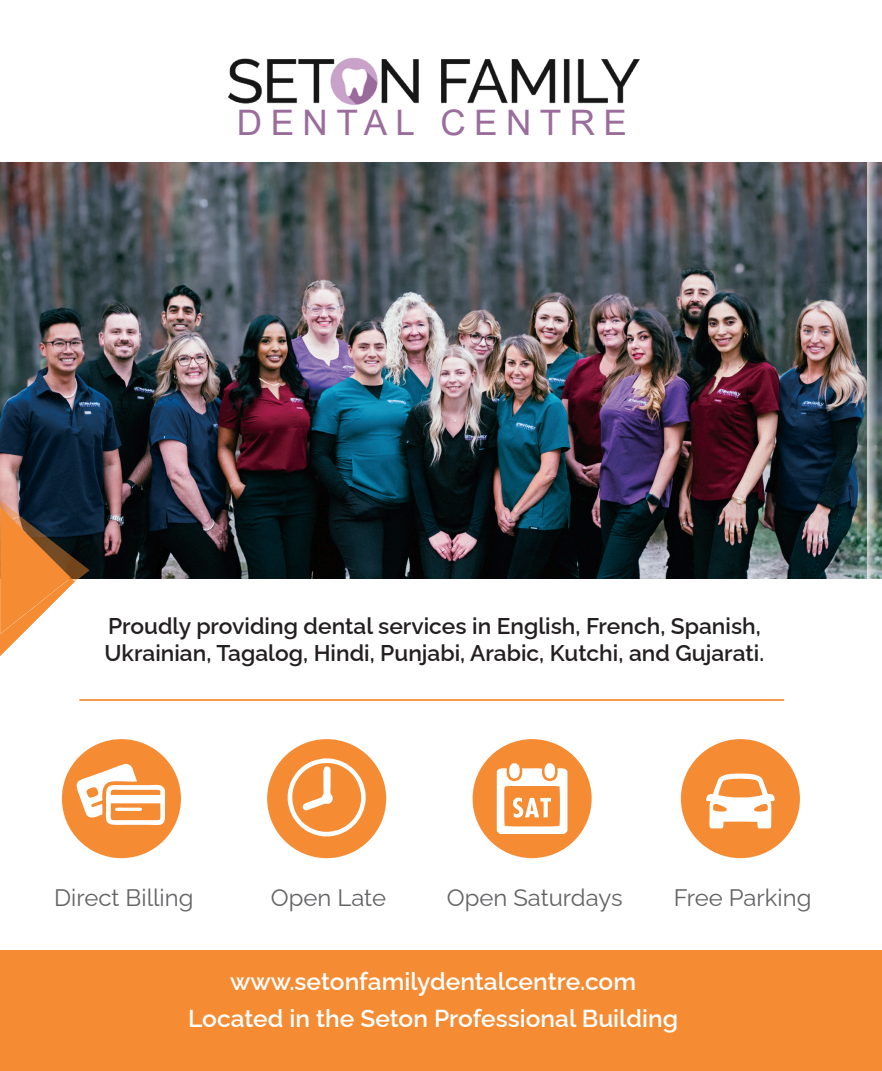
<style>
.page{position:relative;width:882px;height:1071px;background:#fff}
.page>*{position:absolute;margin:0;border:0;box-sizing:border-box;transform-origin:0 0}
.t1{font:35.18px "Arial";letter-spacing:.24em;color:#9a6d9c}
.t2{font:600 24.5px/36.4px "Raleway";color:#fff;text-align:center}
.t3{font:23.8px "Raleway";color:#636366}
.t4{font:600 22.75px/27.3px "Raleway";color:#231f20}
</style>
<div class="page">
<img style="left:0;top:163px;width:862px;height:415px">
<div style="left:0;top:951px;width:882px;height:120px;background:#f58b32"></div>
<svg style="left:0;top:500px;width:90px;height:156px"></svg>
<img style="left:228px;top:57px;width:412px;height:48px">
<hr style="left:79px;top:699px;width:705px;height:2px;background:#f58b32">
<div style="left:62px;top:739px;width:119px;height:119px;background:#f58b32;border-radius:50%"></div>
<div style="left:473px;top:739px;width:119px;height:119px;background:#f58b32;border-radius:50%"></div>
<div style="left:267px;top:739px;width:119px;height:119px;background:#f58b32;border-radius:50%"></div>
<div style="left:681px;top:739px;width:119px;height:119px;background:#f58b32;border-radius:50%"></div>
<svg style="left:76px;top:763px;width:89px;height:62px"></svg>
<svg style="left:706px;top:774px;width:69px;height:54px"></svg>
<svg style="left:288px;top:758px;width:78px;height:78px"></svg>
<svg style="left:497px;top:763px;width:70px;height:71px"></svg>
<img style="left:862px;top:163px;width:20px;height:415px">
<h1 class="t1" style="left:237px;top:98px;width:391px">DENTAL CENTRE</h1>
<p class="t4" style="left:105px;top:609px;width:661px">Proudly providing dental services in English, French, Spanish,<br>Ukrainian, Tagalog, Hindi, Punjabi, Arabic, Kutchi, and Gujarati.</p>
<p class="t3" style="left:54px;top:878px;width:141px">Direct Billing</p>
<p class="t3" style="left:271px;top:878px;width:117px">Open Late</p>
<p class="t3" style="left:447px;top:878px;width:177px">Open Saturdays</p>
<p class="t3" style="left:674px;top:878px;width:139px">Free Parking</p>
<p class="t2" style="left:188px;top:961px;width:492px">www.setonfamilydentalcentre.com<br>Located in the Seton Professional Building</p>
</div>
